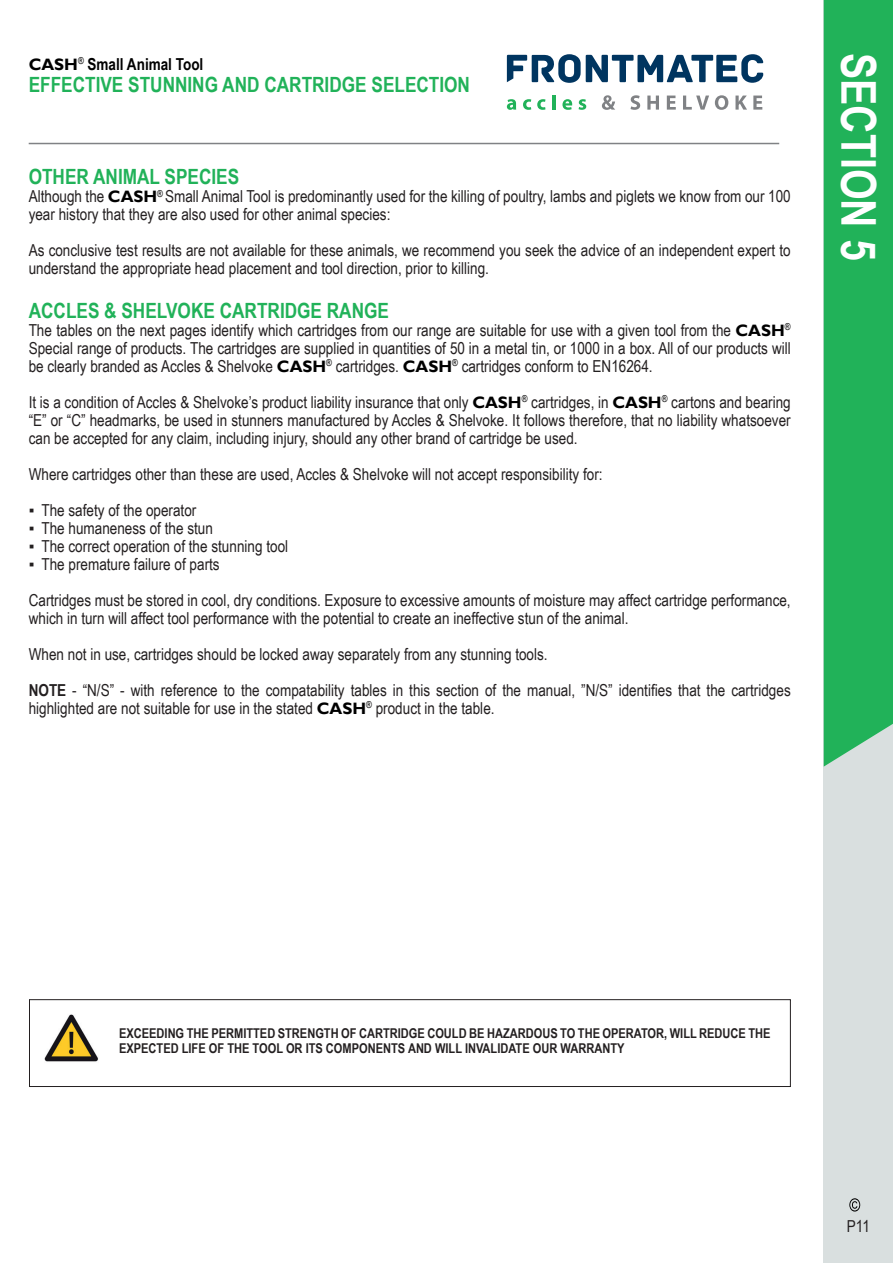
<style>
.page{position:relative;width:893px;height:1263px;background:#fff}
.page>*{position:absolute;margin:0;border:0;box-sizing:border-box;transform-origin:0 0}
.t1{font:700 48px "Arial Narrow";color:#fff}
.t2{font:700 21px "Arial Narrow";color:#21b259}
.t3{font:16.5px/18px "Arial Narrow";color:#231f20}
.t4{font:700 16.5px "Arial Narrow";color:#000}
.t5{font:700 13.5px/15px "Arial Narrow";color:#231f20}
.s1{font-family:"Gill Sans"}
.s2{font-family:"Gill Sans";font-weight:700;color:#000}
.s3{font-weight:700}
</style>
<div class="page">
<div style="left:823px;top:0;width:70px;height:1263px;background:#d9dfdf"></div>
<div style="left:824px;top:0;width:69px;height:767px;background:#21b259"></div>
<hr style="left:29px;top:143px;width:750px;height:1px;background:#808285">
<svg style="left:507px;top:54px;width:257px;height:29px"></svg>
<svg style="left:507px;top:99px;width:9px;height:11px"></svg>
<svg style="left:523px;top:99px;width:8px;height:11px"></svg>
<svg style="left:537px;top:99px;width:8px;height:11px"></svg>
<hr style="left:552px;top:95px;width:3px;height:15px;background:#21b259">
<svg style="left:562px;top:99px;width:10px;height:11px"></svg>
<svg style="left:579px;top:99px;width:7px;height:11px"></svg>
<svg style="left:602px;top:95px;width:13px;height:15px"></svg>
<svg style="left:630px;top:95px;width:10px;height:15px"></svg>
<svg style="left:647px;top:96px;width:12px;height:14px"></svg>
<svg style="left:667px;top:96px;width:9px;height:14px"></svg>
<svg style="left:683px;top:96px;width:26px;height:14px"></svg>
<svg style="left:715px;top:95px;width:13px;height:15px"></svg>
<svg style="left:735px;top:96px;width:12px;height:14px"></svg>
<svg style="left:753px;top:96px;width:9px;height:14px"></svg>
<svg style="left:849px;top:1198px;width:11px;height:13px"></svg>
<div style="left:29px;top:999px;width:762px;height:88px;border:1px solid #231f20"></div>
<img style="left:44px;top:1014px;width:54px;height:48px">
<p class="t4" style="left:29px;top:51px;width:176px"><span class="s1">CASH</span><sup>®</sup> Small Animal Tool</p>
<p class="t2" style="left:29px;top:69px;width:443px">EFFECTIVE STUNNING AND CARTRIDGE SELECTION</p>
<p class="t2" style="left:29px;top:161px;width:212px">OTHER ANIMAL SPECIES</p>
<p class="t3" style="left:29px;top:187px;width:764px">Although the <span class="s2">CASH</span><sup>®</sup> Small Animal Tool is predominantly used for the killing of poultry, lambs and piglets we know from our 100 year history that they are also used for other animal species:</p>
<p class="t3" style="left:29px;top:241px;width:763px">As conclusive test results are not available for these animals, we recommend you seek the advice of an independent expert to understand the appropriate head placement and tool direction, prior to killing.</p>
<p class="t2" style="left:29px;top:294px;width:362px">ACCLES &amp; SHELVOKE CARTRIDGE RANGE</p>
<p class="t3" style="left:29px;top:320px;width:764px;text-align:justify">The tables on the next pages identify which cartridges from our range are suitable for use with a given tool from the <span class="s2">CASH</span><sup>® </sup>Special range of products. The cartridges are supplied in quantities of 50 in a metal tin, or 1000 in a box. All of our products will be clearly branded as Accles &amp; Shelvoke <span class="s2">CASH</span><sup>®</sup> cartridges. <span class="s2">CASH</span><sup>®</sup> cartridges conform to EN16264.</p>
<p class="t3" style="left:29px;top:392px;width:763px;text-align:justify">It is a condition of Accles &amp; Shelvoke’s product liability insurance that only <span class="s2">CASH</span><sup>®</sup> cartridges, in <span class="s2">CASH</span><sup>®</sup> cartons and bearing “E” or “C” headmarks, be used in stunners manufactured by Accles &amp; Shelvoke. It follows therefore, that no liability whatsoever can be accepted for any claim, including injury, should any other brand of cartridge be used.</p>
<p class="t3" style="left:29px;top:464px;width:575px">Where cartridges other than these are used, Accles &amp; Shelvoke will not accept responsibility for:</p>
<p class="t3" style="left:29px;top:500px;width:169px">▪ The safety of the operator</p>
<p class="t3" style="left:29px;top:518px;width:186px">▪ The humaneness of the stun</p>
<p class="t3" style="left:29px;top:536px;width:261px">▪ The correct operation of the stunning tool</p>
<p class="t3" style="left:29px;top:545px;width:763px;line-height:36px">▪ The premature failure of parts<br>Cartridges must be stored in cool, dry conditions. Exposure to excessive amounts of moisture may affect cartridge performance,</p>
<p class="t3" style="left:29px;top:599px;width:763px;line-height:36px">which in turn will affect tool performance with the potential to create an ineffective stun of the animal.<br>When not in use, cartridges should be locked away separately from any stunning tools.<br><span class="s3">NOTE</span> - “N/S” - with reference to the compatability tables in this section of the manual, ”N/S” identifies that the cartridges</p>
<p class="t3" style="left:29px;top:698px;width:467px">highlighted are not suitable for use in the stated <span class="s2">CASH</span><sup>®</sup> product in the table.</p>
<h1 class="t1" style="left:895px;top:53px;width:209px;rotate:90deg">SECTION 5</h1>
<p class="t5" style="left:119px;top:1025px;width:653px">EXCEEDING THE PERMITTED STRENGTH OF CARTRIDGE COULD BE HAZARDOUS TO THE OPERATOR, WILL REDUCE THE<br>EXPECTED LIFE OF THE TOOL OR ITS COMPONENTS AND WILL INVALIDATE OUR WARRANTY</p>
<p class="t3" style="left:847px;top:1216px;width:25px">P11</p>
</div>
